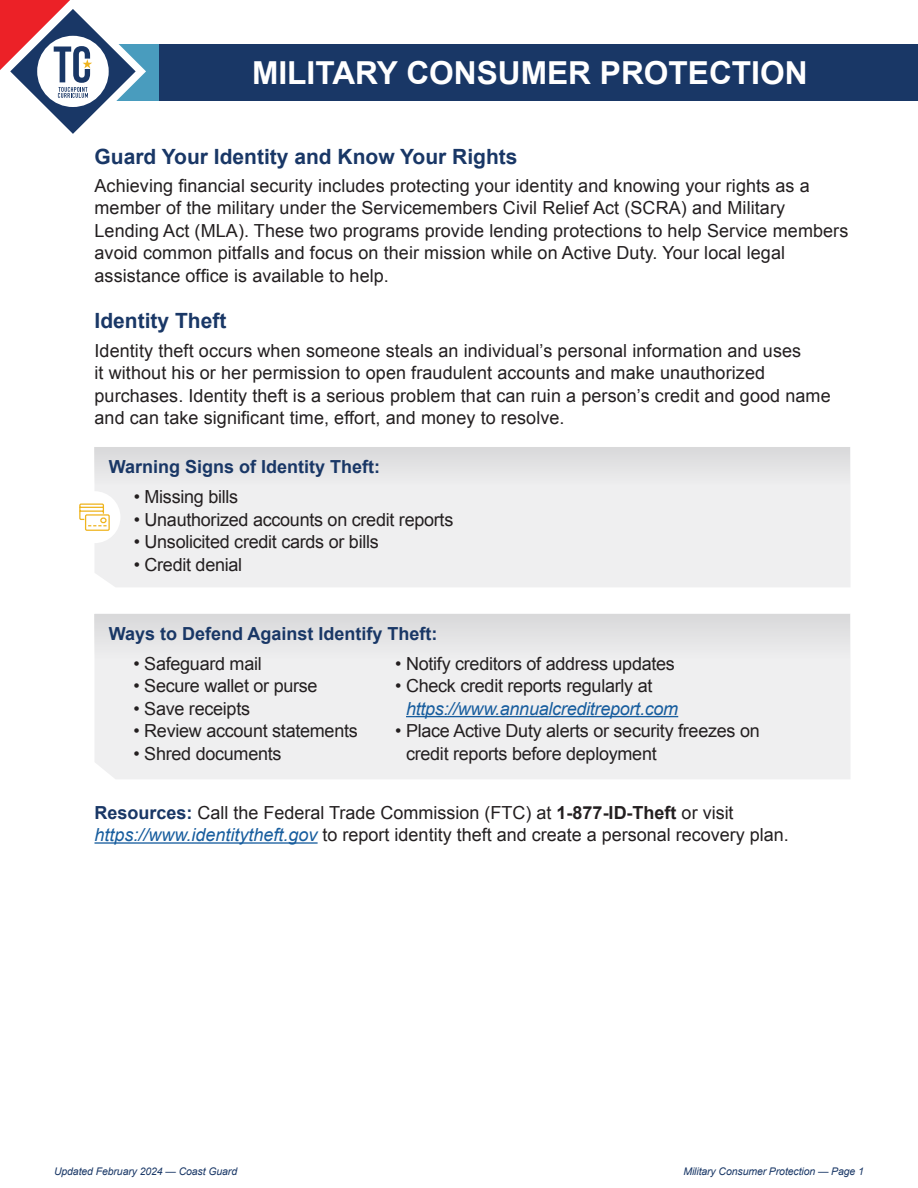
<style>
.page{position:relative;width:918px;height:1188px;background:#fff}
.page>*{position:absolute;margin:0;border:0;box-sizing:border-box;transform-origin:0 0}
.t1{font:700 31.65px "Arial";color:#fff}
.t2{font:700 21px "Arial";color:#193766}
.t3{font:18px/22.5px "Arial";letter-spacing:.005em;color:#231f20}
.t4{font:18px/22.5px "Arial";letter-spacing:-.015em;color:#231f20}
.t5{font:italic 18px/22.5px "Arial";letter-spacing:-.015em;color:#175d9e}
.t6{font:700 18px "Arial";color:#193766}
.t7{font:italic 10.5px "Arial";letter-spacing:-.01em;color:#193766}
.s1{font-style:normal;color:#231f20}
.s2{font-weight:700;color:#193766}
.s3{font-weight:700}
.s4{font-style:italic;color:#175d9e}
</style>
<div class="page">
<div style="left:95px;top:669px;width:755px;height:110px;background:#efeff0"></div>
<div style="left:94px;top:614px;width:756px;height:55px;background:#e5e5e6"></div>
<div style="left:95px;top:494px;width:755px;height:93px;background:#efeff0"></div>
<div style="left:94px;top:447px;width:756px;height:47px;background:#e5e5e6"></div>
<hr style="left:406px;top:716px;width:272px;height:1px;background:#175d9e">
<hr style="left:94px;top:842px;width:224px;height:2px;background:#175d9e">
<div style="left:69px;top:491px;width:51px;height:52px;background:#fff;border-radius:50%"></div>
<svg style="left:79px;top:503px;width:31px;height:28px"></svg>
<div style="left:74px;top:44px;width:844px;height:56px;background:#193766"></div>
<div style="left:95px;top:44px;width:64px;height:56px;background:#499cbe"></div>
<svg style="left:0;top:0;width:156px;height:134px"></svg>
<p class="t1" style="left:252px;top:52px;width:557px">MILITARY CONSUMER PROTECTION</p>
<p class="t2" style="left:94px;top:143px;width:425px">Guard Your Identity and Know Your Rights</p>
<p class="t3" style="left:94px;top:174px;width:755px">Achieving financial security includes protecting your identity and knowing your rights as a member of the military under the Servicemembers Civil Relief Act (SCRA) and Military Lending Act (MLA). These two programs provide lending protections to help Service members avoid common pitfalls and focus on their mission while on Active Duty. Your local legal assistance office is available to help.</p>
<p class="t2" style="left:94px;top:307px;width:133px">Identity Theft</p>
<p class="t3" style="left:94px;top:339px;width:738px">Identity theft occurs when someone steals an individual’s personal information and uses<br>it without his or her permission to open fraudulent accounts and make unauthorized purchases. Identity theft is a serious problem that can ruin a person’s credit and good name and can take significant time, effort, and money to resolve.</p>
<p class="t6" style="left:109px;top:455px;width:273px">Warning Signs of Identity Theft:</p>
<p class="t4" style="left:134px;top:486px;width:106px">• Missing bills</p>
<p class="t4" style="left:134px;top:508px;width:321px">• Unauthorized accounts on credit reports</p>
<p class="t4" style="left:134px;top:531px;width:247px">• Unsolicited credit cards or bills</p>
<p class="t4" style="left:134px;top:553px;width:110px">• Credit denial</p>
<p class="t6" style="left:109px;top:622px;width:330px">Ways to Defend Against Identify Theft:</p>
<p class="t4" style="left:395px;top:652px;width:281px">• Notify creditors of address updates</p>
<p class="t5" style="left:406px;top:675px;width:274px;text-indent:-11px"><span class="s1">• Check credit reports regularly at </span>https://www.annualcreditreport.com</p>
<p class="t4" style="left:406px;top:720px;width:355px;text-indent:-11px">• Place Active Duty alerts or security freezes on credit reports before deployment</p>
<p class="t4" style="left:134px;top:652px;width:130px">• Safeguard mail</p>
<p class="t4" style="left:134px;top:675px;width:186px">• Secure wallet or purse</p>
<p class="t4" style="left:134px;top:697px;width:118px">• Save receipts</p>
<p class="t4" style="left:134px;top:720px;width:226px">• Review account statements</p>
<p class="t4" style="left:134px;top:742px;width:150px">• Shred documents</p>
<p class="t3" style="left:94px;top:801px;width:696px"><span class="s2">Resources:</span> Call the Federal Trade Commission (FTC) at <span class="s3">1-877-ID-Theft</span> or visit <span class="s4">https://www.identitytheft.gov</span> to report identity theft and create a personal recovery plan.</p>
<p class="t7" style="left:54px;top:1164px;width:185px">Updated February 2024 — Coast Guard</p>
<p class="t7" style="left:683px;top:1164px;width:182px">Military Consumer Protection — Page 1</p>
</div>
